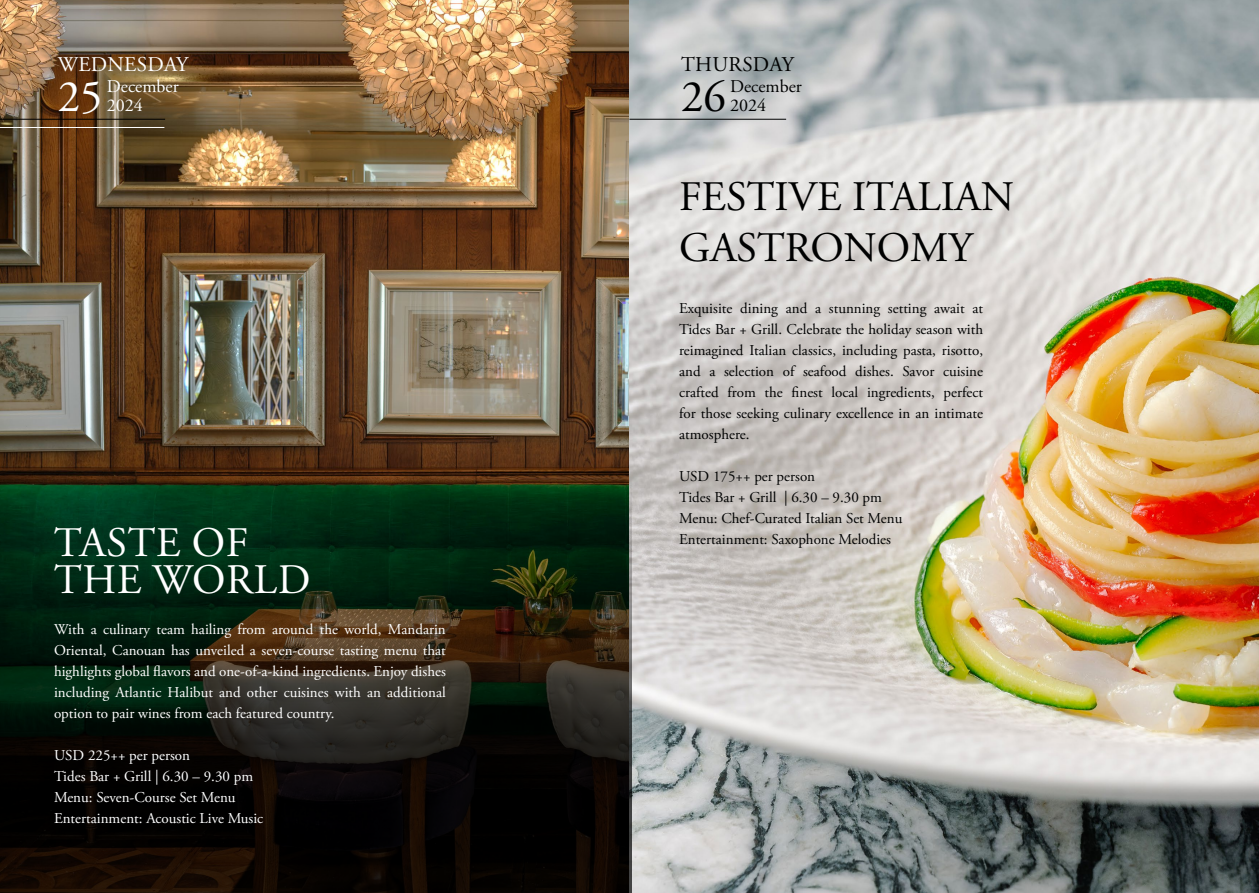
<style>
.page{position:relative;width:1259px;height:893px;background:#fff}
.page>*{position:absolute;margin:0;border:0;box-sizing:border-box;transform-origin:0 0}
.t1{font:45px "Adobe Garamond Pro";color:#fff}
.t2{font:45px "Adobe Garamond Pro";color:#000101}
.t3{font:42px/51px "Adobe Garamond Pro";color:#000101}
.t4{font:42px "Adobe Garamond Pro";letter-spacing:.015em;color:#fff}
.t5{font:21px "Adobe Garamond Pro";letter-spacing:.015em;color:#fff}
.t6{font:21px "Adobe Garamond Pro";letter-spacing:.015em;color:#000101}
.t7{font:18px "Adobe Garamond Pro";color:#fff}
.t8{font:18px "Adobe Garamond Pro";color:#000101}
.t9{font:15px/21px "Adobe Garamond Pro";color:#000101;text-align:justify}
.t10{font:15px/21px "Adobe Garamond Pro";color:#fff;text-align:justify}
</style>
<div class="page">
<img style="left:0;top:0;width:1259px;height:893px">
<hr style="left:0;top:119px;width:165px;height:1px;background:#000">
<hr style="left:629px;top:119px;width:157px;height:1px;background:#000101">
<hr style="left:0;top:127px;width:164px;height:1px;background:#fff">
<svg style="left:0;top:477px;width:631px;height:416px;background:#111c0f"></svg>
<h3 class="t5" style="left:58px;top:51px;width:132px">WEDNESDAY</h3>
<p class="t7" style="left:107px;top:75px;width:73px">December</p>
<h1 class="t1" style="left:58px;top:70px;width:47px">25</h1>
<p class="t7" style="left:107px;top:95px;width:37px">2024</p>
<h3 class="t6" style="left:681px;top:51px;width:114px">THURSDAY</h3>
<p class="t8" style="left:730px;top:75px;width:73px">December</p>
<h1 class="t2" style="left:681px;top:70px;width:46px">26</h1>
<p class="t8" style="left:730px;top:95px;width:37px">2024</p>
<h2 class="t3" style="left:679px;top:173px;width:336px">FESTIVE ITALIAN<br>GASTRONOMY</h2>
<p class="t9" style="left:679px;top:298px;width:305px">Exquisite dining and a stunning setting await at Tides Bar + Grill. Celebrate the holiday season with reimagined Italian classics, including pasta, risotto, and a selection of seafood dishes. Savor cuisine crafted from the finest local ingredients, perfect for those seeking culinary excellence in an intimate atmosphere.</p>
<p class="t9" style="left:679px;top:466px;width:225px;text-align:left">USD 175++ per person<br>Tides Bar + Grill | 6.30 – 9.30 pm<br>Menu: Chef-Curated Italian Set Menu</p>
<h2 class="t4" style="left:54px;top:517px;width:195px">TASTE OF</h2>
<p class="t9" style="left:679px;top:529px;width:213px">Entertainment: Saxophone Melodies</p>
<h2 class="t4" style="left:54px;top:555px;width:258px">THE WORLD</h2>
<p class="t10" style="left:54px;top:619px;width:393px">With a culinary team hailing from around the world, Mandarin Oriental, Canouan has unveiled a seven-course tasting menu that highlights global flavors and one-of-a-kind ingredients. Enjoy dishes including Atlantic Halibut and other cuisines with an additional option to pair wines from each featured country.</p>
<p class="t10" style="left:54px;top:745px;width:211px;text-align:left">USD 225++ per person<br>Tides Bar + Grill | 6.30 – 9.30 pm<br>Menu: Seven-Course Set Menu<br>Entertainment: Acoustic Live Music</p>
</div>
